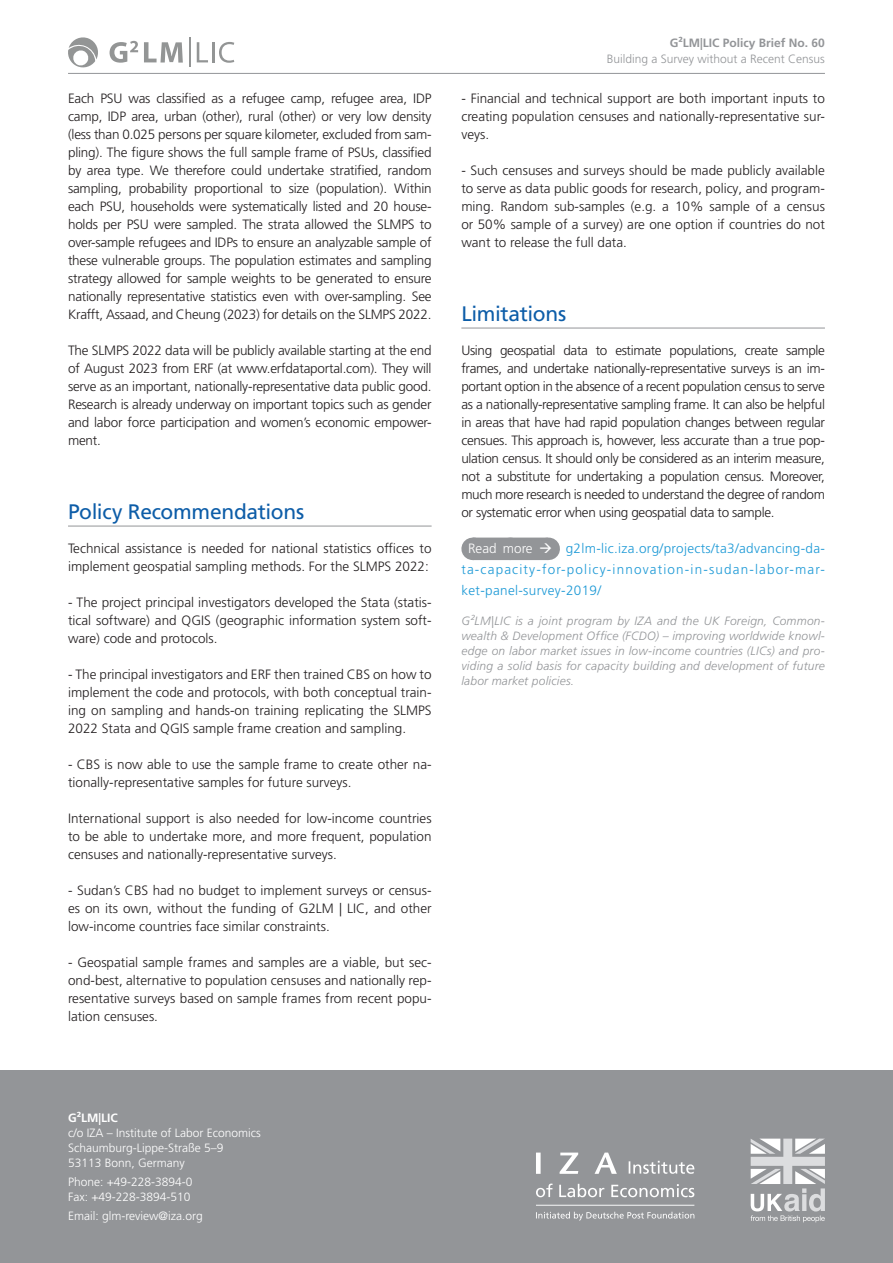
<style>
.page{position:relative;width:893px;height:1263px;background:#fff}
.page>*{position:absolute;margin:0;border:0;box-sizing:border-box;transform-origin:0 0}
.Content___H1{font:21px "Frutiger LT Pro";letter-spacing:-.015em;color:#0d5da8}
.Content___Body_Text{font:300 13.5px/18px "Frutiger LT Pro";color:#231f20;text-align:justify}
.Content___Body_Text-2{font:300 13.5px/21px "Frutiger LT Pro";letter-spacing:.085em;color:#1d99d6;text-align:justify}
.Content___Body_Text-3{font:italic 300 12px/15px "Frutiger LT Pro";letter-spacing:.015em;color:#939598;text-align:justify}
.Imprint{font:300 12px "Frutiger LT Pro";color:#fff}
.Title___Verso{font:300 12px "Frutiger LT Pro";color:#939598}
.Title___Verso-2{font:700 12px "Frutiger LT Pro";color:#939598}
.Imprint-2{font:700 12px "Frutiger LT Pro";color:#fff}
.s1{color:#fff}
</style>
<div class="page">
<div style="left:0;top:1070px;width:893px;height:193px;background:#939598"></div>
<hr style="left:68px;top:73px;width:757px;height:1px;background:#939598">
<svg style="left:536px;top:1152px;width:158px;height:68px"></svg>
<svg style="left:751px;top:1138px;width:74px;height:84px"></svg>
<svg style="left:197px;top:42px;width:11px;height:20px"></svg>
<hr style="left:212px;top:42px;width:3px;height:20px;background:#939595">
<svg style="left:219px;top:42px;width:15px;height:21px"></svg>
<svg style="left:68px;top:37px;width:30px;height:30px"></svg>
<hr style="left:189px;top:37px;width:2px;height:30px;background:#939595">
<svg style="left:144px;top:42px;width:39px;height:21px"></svg>
<svg style="left:110px;top:41px;width:28px;height:22px"></svg>
<hr style="left:68px;top:526px;width:364px;height:1px;background:#939598">
<hr style="left:461px;top:328px;width:364px;height:1px;background:#939598">
<div style="left:473px;top:538px;width:75px;height:22px;background:#939598"></div>
<svg style="left:548px;top:538px;width:1px;height:22px"></svg>
<p class="Content___Body_Text" style="left:68px;top:89px;width:365px">Each PSU was classified as a refugee camp, refugee area, IDP camp, IDP area, urban (other), rural (other) or very low density (less than 0.025 persons per square kilometer, excluded from sam&shy;pling). The figure shows the full sample frame of PSUs, classified by area type. We therefore could undertake stratified, random sampling, probability proportional to size (population). Within each PSU, households were systematically listed and 20 house&shy;holds per PSU were sampled. The strata allowed the SLMPS to over-sample refugees and IDPs to ensure an analyzable sample of these vulnerable groups. The population estimates and sampling strategy allowed for sample weights to be generated to ensure nationally representative statistics even with over-sampling. See Krafft, Assaad, and Cheung (2023) for details on the SLMPS 2022.</p>
<p class="Content___Body_Text" style="left:68px;top:341px;width:365px">The SLMPS 2022 data will be publicly available starting at the end of August 2023 from ERF (at www.erfdataportal.com). They will serve as an important, nationally-representative data public good.<br>Research is already underway on important topics such as gender and labor force participation and women’s economic empower&shy;ment.</p>
<p class="Content___H1" style="left:68px;top:500px;width:238px">Policy Recommendations</p>
<p class="Content___Body_Text" style="left:68px;top:539px;width:365px">Technical assistance is needed for national statistics offices to implement geospatial sampling methods. For the SLMPS 2022:</p>
<p class="Content___Body_Text" style="left:68px;top:593px;width:365px">- The project principal investigators developed the Stata (statis&shy;tical software) and QGIS (geographic information system soft&shy;ware) code and protocols.</p>
<p class="Content___Body_Text" style="left:68px;top:665px;width:365px">- The principal investigators and ERF then trained CBS on how to implement the code and protocols, with both conceptual train&shy;ing on sampling and hands-on training replicating the SLMPS 2022 Stata and QGIS sample frame creation and sampling.</p>
<p class="Content___Body_Text" style="left:68px;top:755px;width:365px">- CBS is now able to use the sample frame to create other na&shy;tionally-representative samples for future surveys.</p>
<p class="Content___Body_Text" style="left:68px;top:809px;width:365px">International support is also needed for low-income countries to be able to undertake more, and more frequent, population censuses and nationally-representative surveys.</p>
<p class="Content___Body_Text" style="left:68px;top:881px;width:365px">- Sudan’s CBS had no budget to implement surveys or census&shy;es on its own, without the funding of G2LM | LIC, and other low-income countries face similar constraints.</p>
<p class="Content___Body_Text" style="left:68px;top:953px;width:365px">- Geospatial sample frames and samples are a viable, but sec&shy;ond-best, alternative to population censuses and nationally rep&shy;resentative surveys based on sample frames from recent popu&shy;lation censuses.</p>
<p class="Title___Verso-2" style="left:670px;top:35px;width:157px">G²LM|LIC Policy Brief No. 60</p>
<p class="Title___Verso" style="left:607px;top:52px;width:220px">Building a Survey without a Recent Census</p>
<p class="Content___Body_Text" style="left:461px;top:89px;width:365px">- Financial and technical support are both important inputs to creating population censuses and nationally-representative sur&shy;veys.</p>
<p class="Content___Body_Text" style="left:461px;top:161px;width:365px">- Such censuses and surveys should be made publicly available to serve as data public goods for research, policy, and program&shy;ming. Random sub-samples (e.g. a 10% sample of a census or 50% sample of a survey) are one option if countries do not want to release the full data.</p>
<p class="Content___H1" style="left:461px;top:302px;width:106px">Limitations</p>
<p class="Content___Body_Text" style="left:461px;top:341px;width:365px">Using geospatial data to estimate populations, create sample frames, and undertake nationally-representative surveys is an im&shy;portant option in the absence of a recent population census to serve as a nationally-representative sampling frame. It can also be helpful in areas that have had rapid population changes between regular censues. This approach is, however, less accurate than a true pop&shy;ulation census. It should only be considered as an interim measure, not a substitute for undertaking a population census. Moreover, much more research is needed to understand the degree of random or systematic error when using geospatial data to sample.</p>
<p class="Content___Body_Text-2" style="left:461px;top:538px;width:365px;text-indent:7px"><span class="s1">Read more</span> <span class="s1">→</span> g2lm-lic.iza.org/projects/ta3/advancing-da&shy;ta-capacity-for-policy-innovation-in-sudan-labor-mar&shy;ket-panel-survey-2019/</p>
<p class="Content___Body_Text-3" style="left:461px;top:613px;width:365px">G²LM|LIC is a joint program by IZA and the UK Foreign, Common&shy;wealth &amp; Development Office (FCDO) – improving worldwide knowl&shy;edge on labor market issues in low-income countries (LICs) and pro&shy;viding a solid basis for capacity building and development of future labor market policies.</p>
<p class="Imprint-2" style="left:68px;top:1110px;width:51px">G²LM|LIC</p>
<p class="Imprint" style="left:68px;top:1126px;width:194px">c/o IZA – Institute of Labor Economics</p>
<p class="Imprint" style="left:68px;top:1141px;width:157px">Schaumburg-Lippe-Straße 5–9</p>
<p class="Imprint" style="left:68px;top:1156px;width:118px">53113 Bonn, Germany</p>
<p class="Imprint" style="left:68px;top:1175px;width:126px">Phone: +49-228-3894-0</p>
<p class="Imprint" style="left:68px;top:1190px;width:124px">Fax: +49-228-3894-510</p>
<p class="Imprint" style="left:68px;top:1209px;width:136px">Email: glm-review@iza.org</p>
</div>
